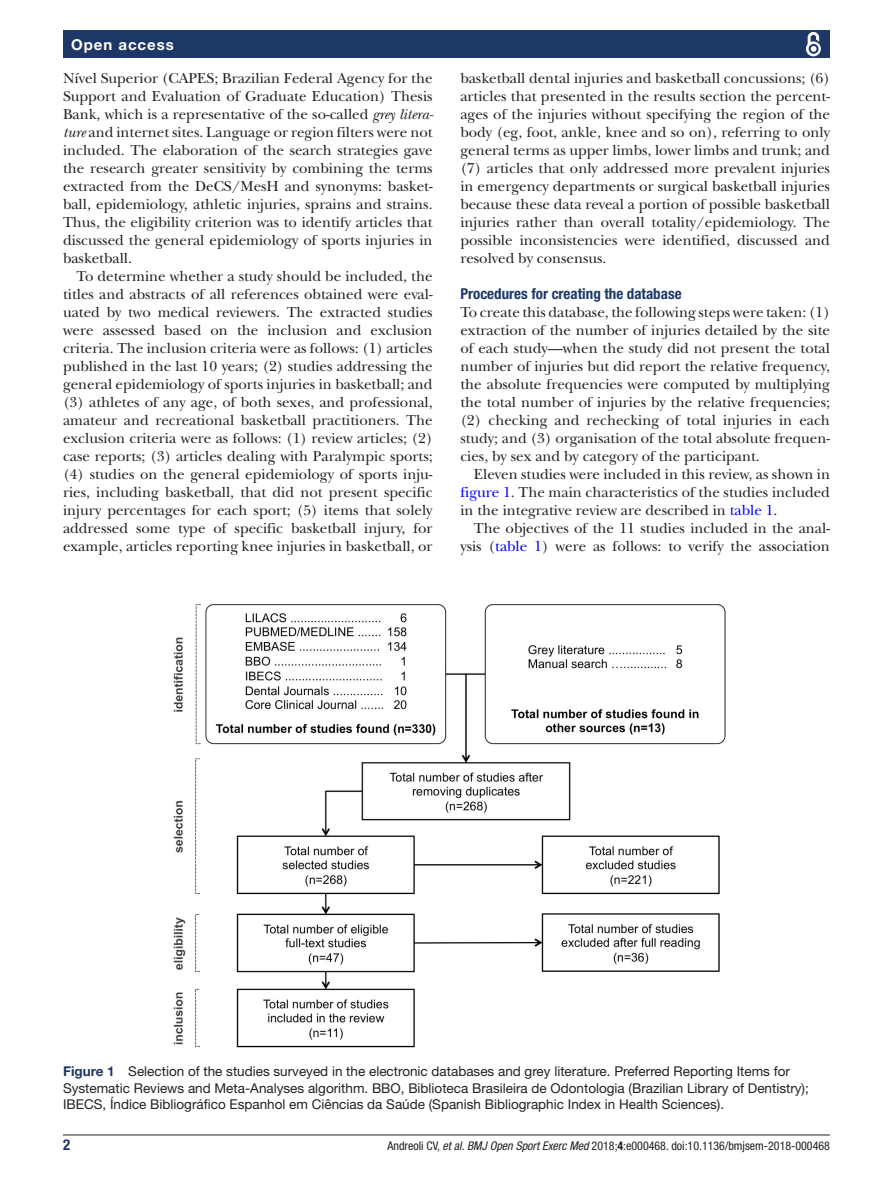
<style>
.page{position:relative;width:893px;height:1191px;background:#fff}
.page>*{position:absolute;margin:0;border:0;box-sizing:border-box;transform-origin:0 0}
.t1{font:15px/18px "New Baskerville";color:#231f20;text-align:justify}
.t2{font:700 condensed 15px "Helvetica Neue LT Std";color:#1d3766}
.t3{font:700 15px "Helvetica Neue LT Std";letter-spacing:.065em;color:#fff}
.t4{font:13.5px/16.5px "Helvetica Neue LT Std";color:#231f20}
.t5{font:condensed 12px "Helvetica Neue LT Std";color:#231f20}
.s1{font-style:italic}
.s2{color:#00f}
.s3{font-weight:700;color:#1d3766}
.s4{font-weight:700}
</style>
<div class="page">
<hr style="left:63px;top:1134px;width:767px;height:1px;background:#231f20">
<div style="left:63px;top:31px;width:767px;height:27px;background:#1d3766"></div>
<svg style="left:806px;top:31px;width:15px;height:26px"></svg>
<img style="left:173px;top:604px;width:553px;height:444px">
<p class="t3" style="left:71px;top:35px;width:104px">Open access</p>
<p class="t1" style="left:63px;top:69px;width:372px">Nível Superior (CAPES; Brazilian Federal Agency for the Support and Evaluation of Graduate Education) Thesis Bank, which is a representative of the so-called <span class="s1">grey litera&shy;ture</span> and internet sites. Language or region filters were not included. The elaboration of the search strategies gave the research greater sensitivity by combining the terms extracted from the DeCS/MesH and synonyms: basket&shy;ball, epidemiology, athletic injuries, sprains and strains.<br>Thus, the eligibility criterion was to identify articles that discussed the general epidemiology of sports injuries in basketball.</p>
<p class="t1" style="left:63px;top:267px;width:371px;text-indent:14px">To determine whether a study should be included, the titles and abstracts of all references obtained were eval&shy;uated by two medical reviewers. The extracted studies were assessed based on the inclusion and exclusion criteria. The inclusion criteria were as follows: (1) articles published in the last 10 years; (2) studies addressing the general epidemiology of sports injuries in basketball; and (3) athletes of any age, of both sexes, and professional, amateur and recreational basketball practitioners. The exclusion criteria were as follows: (1) review articles; (2) case reports; (3) articles dealing with Paralympic sports; (4) studies on the general epidemiology of sports inju&shy;ries, including basketball, that did not present specific injury percentages for each sport; (5) items that solely addressed some type of specific basketball injury, for example, articles reporting knee injuries in basketball, or</p>
<p class="t1" style="left:460px;top:69px;width:371px">basketball dental injuries and basketball concussions; (6) articles that presented in the results section the percent&shy;ages of the injuries without specifying the region of the body (eg, foot, ankle, knee and so on), referring to only general terms as upper limbs, lower limbs and trunk; and (7) articles that only addressed more prevalent injuries in emergency departments or surgical basketball injuries because these data reveal a portion of possible basketball injuries rather than overall totality/epidemiology. The possible inconsistencies were identified, discussed and resolved by consensus.</p>
<p class="t2" style="left:460px;top:285px;width:223px">Procedures for creating the database</p>
<p class="t1" style="left:460px;top:303px;width:371px">To create this database, the following steps were taken: (1) extraction of the number of injuries detailed by the site of each study—when the study did not present the total number of injuries but did report the relative frequency, the absolute frequencies were computed by multiplying the total number of injuries by the relative frequencies; (2) checking and rechecking of total injuries in each study; and (3) organisation of the total absolute frequen&shy;cies, by sex and by category of the participant.</p>
<p class="t1" style="left:460px;top:465px;width:371px;text-indent:14px">Eleven studies were included in this review, as shown in <span class="s2">figure 1</span>. The main characteristics of the studies included in the integrative review are described in <span class="s2">table 1</span>.</p>
<p class="t1" style="left:460px;top:519px;width:371px;text-align:right">The objectives of the 11 studies included in the anal&shy;ysis (<span class="s2">table 1</span>) were as follows: to verify the association</p>
<p class="t4" style="left:63px;top:1063px;width:747px"><span class="s3">Figure 1</span> Selection of the studies surveyed in the electronic databases and grey literature. Preferred Reporting Items for<br>Systematic Reviews and Meta-Analyses algorithm. BBO, Biblioteca Brasileira de Odontologia (Brazilian Library of Dentistry);<br>IBECS, Índice Bibliográfico Espanhol em Ciências da Saúde (Spanish Bibliographic Index in Health Sciences).</p>
<p class="t2" style="left:63px;top:1135px;width:9px">2</p>
<p class="t5" style="left:387px;top:1138px;width:444px">Andreoli CV, <span class="s1">et al</span>. <span class="s1">BMJ Open Sport Exerc Med</span> 2018;<span class="s4">4</span>:e000468. doi:10.1136/bmjsem-2018-000468</p>
</div>
